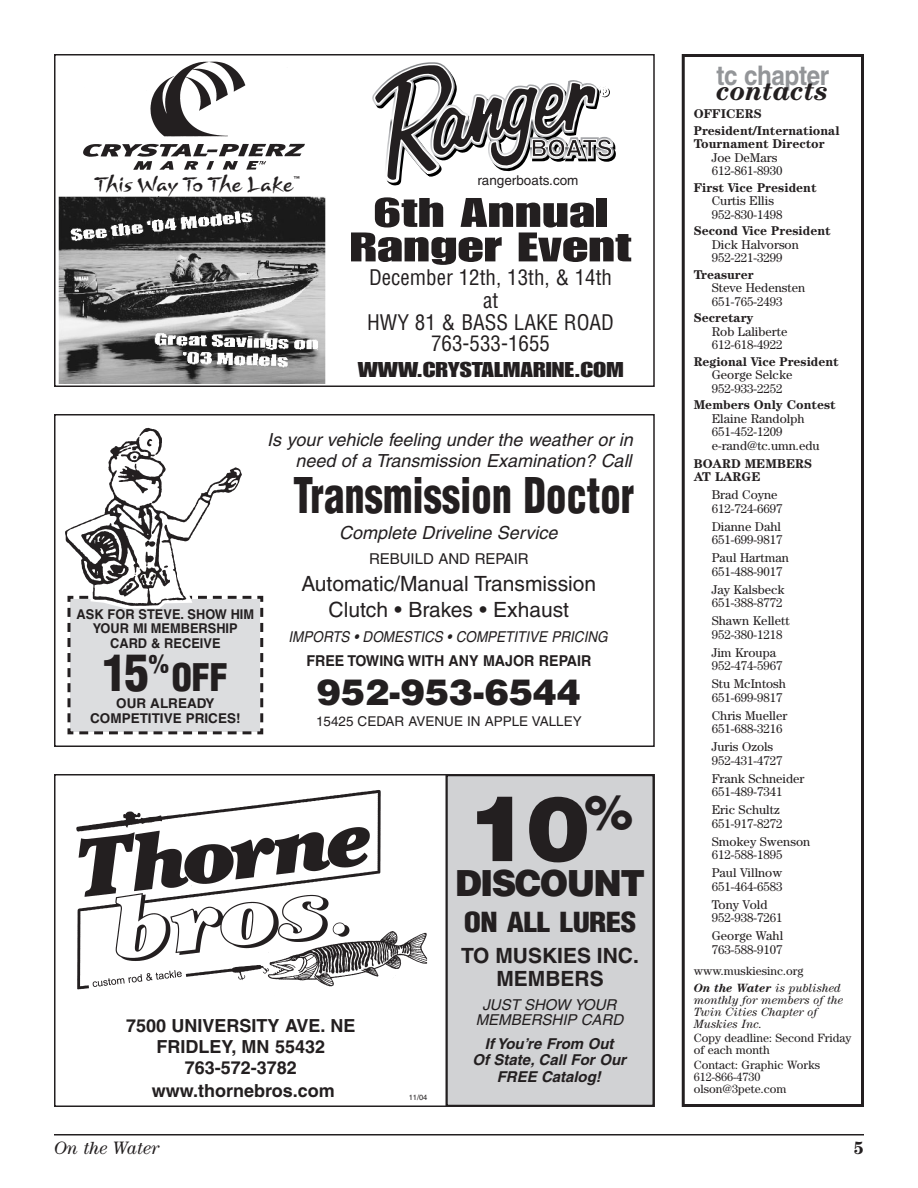
<style>
.page{position:relative;width:918px;height:1188px;background:#fff}
.page>*{position:absolute;margin:0;border:0;box-sizing:border-box;transform-origin:0 0}
.t1{font:900 90px "Helvetica";color:#231f20;scale:1.05 1}
.t2{font:900 condensed 49.5px "Helvetica";color:#231f20}
.t3{font:900 condensed 48px "Helvetica";color:#231f20;scale:.85 1}
.t4{font:40.5px/34.5px "Impact";color:#231f20;text-align:center;scale:1.45 1}
.t5{font:900 condensed 37.2px "Helvetica";color:#231f20}
.t6{font:900 36px "Helvetica";color:#231f20}
.t7{font:900 36px "Helvetica";letter-spacing:-.045em;color:#231f20;scale:.95 1}
.t8{font:900 condensed 27px "Helvetica";letter-spacing:-.02em;color:#231f20;scale:1.15 1}
.t9{font:700 27px "Helvetica";letter-spacing:-.015em;color:#939598;scale:.9 1}
.t10{font:italic 700 27px "Century";color:#231f20}
.t11{font:condensed 21px/22px "Helvetica";color:#231f20;text-align:center}
.t12{font:21px/25.5px "Helvetica";color:#231f20;text-align:center}
.t13{font:21px "Impact";color:#231f20;scale:1.3 1}
.t14{font:700 21px/22.5px "Helvetica";color:#231f20;text-align:center}
.t15{font:21px "Arnova ITC";letter-spacing:-.015em;color:#231f20}
.t16{font:italic 18px/21px "Helvetica";color:#231f20;text-align:right}
.t17{font:700 18px/21.5px "Helvetica";color:#231f20;text-align:center}
.t18{font:italic 18px "Century";color:#231f20}
.t19{font:700 18px "Century";color:#231f20}
.t20{font:italic 700 15px/16.5px "Helvetica";color:#231f20;text-align:center}
.t21{font:italic 15px "Helvetica";color:#231f20;scale:.9 1}
.t22{font:700 15px "Helvetica";color:#231f20;scale:.95 1}
.t23{font:italic 15px/15px "Helvetica";color:#231f20;text-align:center}
.t24{font:15px "Helvetica";color:#231f20}
.t25{font:700 13.5px/14.2px "Helvetica";color:#231f20;text-align:center;scale:.95 1}
.t26{font:13.5px "Helvetica";color:#231f20}
.t27{font:700 13.5px/14.2px "Helvetica";color:#231f20;text-align:center}
.t28{font:12.75px/13.5px "Century";color:#231f20}
.t29{font:700 12.75px/16.5px "Century";color:#231f20}
.t30{font:12px/12px "Century";color:#231f20}
.t31{font:italic 12px/12px "Century";color:#231f20}
.t32{font:7.5px "Helvetica";color:#231f20}
.s1{font-weight:700;font-style:italic}
.s2{font-style:italic}
</style>
<div class="page">
<hr style="left:54px;top:1134px;width:810px;height:2px;background:#231f20">
<div style="left:682px;top:54px;width:182px;height:1053px;border:3px solid #231f20"></div>
<div style="left:447px;top:775px;width:207px;height:331px;background:#d1d2d4"></div>
<div style="left:446px;top:774px;width:209px;height:333px;border:2px solid #231f20"></div>
<img style="left:76px;top:790px;width:352px;height:200px">
<div style="left:54px;top:414px;width:601px;height:333px;border:2px solid #231f20"></div>
<div style="left:67px;top:595px;width:197px;height:140px;background:#dcdddf"></div>
<img style="left:65px;top:427px;width:182px;height:182px">
<img style="left:58px;top:197px;width:267px;height:186px">
<div style="left:54px;top:54px;width:601px;height:333px;border:2px solid #231f20"></div>
<img style="left:79px;top:56px;width:228px;height:114px">
<svg style="left:372px;top:63px;width:244px;height:123px"></svg>
<h3 class="t15" style="left:95px;top:176px;width:207px">This Way To The Lake™</h3>
<p class="t26" style="left:478px;top:175px;width:102px">rangerboats.com</p>
<h3 class="t4" style="left:350px;top:197px;width:196px">6th Annual<br>Ranger Event</h3>
<h3 class="t11" style="left:367px;top:268px;width:249px">December 12th, 13th, &amp; 14th at<br>HWY 81 &amp; BASS LAKE ROAD<br>763-533-1655</h3>
<h3 class="t13" style="left:358px;top:362px;width:206px">WWW.CRYSTALMARINE.COM</h3>
<p class="t25" style="left:77px;top:608px;width:189px">ASK FOR STEVE. SHOW HIM<br>YOUR MI MEMBERSHIP<br>CARD &amp; RECEIVE</p>
<h2 class="t2" style="left:103px;top:654px;width:68px">15<sup>%</sup></h2>
<h3 class="t5" style="left:171px;top:663px;width:58px">OFF</h3>
<p class="t27" style="left:90px;top:698px;width:152px">OUR ALREADY<br>COMPETITIVE PRICES!</p>
<h3 class="t16" style="left:267px;top:431px;width:367px">Is your vehicle feeling under the weather or in need of a Transmission Examination? Call</h3>
<h3 class="t3" style="left:293px;top:477px;width:403px">Transmission Doctor</h3>
<h3 class="t16" style="left:339px;top:524px;width:220px">Complete Driveline Service</h3>
<p class="t24" style="left:369px;top:554px;width:161px">REBUILD AND REPAIR</p>
<h3 class="t12" style="left:302px;top:573px;width:296px">Automatic/Manual Transmission<br>Clutch • Brakes • Exhaust</h3>
<p class="t21" style="left:289px;top:632px;width:356px">IMPORTS • DOMESTICS • COMPETITIVE PRICING</p>
<p class="t22" style="left:306px;top:656px;width:301px">FREE TOWING WITH ANY MAJOR REPAIR</p>
<h3 class="t6" style="left:317px;top:679px;width:266px">952-953-6544</h3>
<p class="t26" style="left:316px;top:717px;width:267px">15425 CEDAR AVENUE IN APPLE VALLEY</p>
<h3 class="t17" style="left:126px;top:1017px;width:231px">7500 UNIVERSITY AVE. NE<br>FRIDLEY, MN 55432<br>763-572-3782 www.thornebros.com</h3>
<p class="t32" style="left:409px;top:1094px;width:20px">11/04</p>
<h1 class="t1" style="left:468px;top:796px;width:158px">10<sup>%</sup></h1>
<h3 class="t7" style="left:455px;top:870px;width:202px">DISCOUNT</h3>
<h3 class="t8" style="left:464px;top:911px;width:152px">ON ALL LURES</h3>
<h3 class="t14" style="left:461px;top:946px;width:179px">TO MUSKIES INC.<br>MEMBERS</h3>
<p class="t23" style="left:476px;top:998px;width:149px">JUST SHOW YOUR<br>MEMBERSHIP CARD</p>
<p class="t20" style="left:472px;top:1037px;width:155px">If You’re From Out<br>Of State, Call For Our<br>FREE Catalog!</p>
<h3 class="t9" style="left:716px;top:66px;width:127px">tc chapter</h3>
<h3 class="t10" style="left:717px;top:82px;width:114px">contacts</h3>
<p class="t29" style="left:694px;top:107px;width:147px">OFFICERS<br>President/International</p>
<p class="t29" style="left:694px;top:137px;width:133px">Tournament Director</p>
<p class="t28" style="left:712px;top:152px;width:72px">Joe DeMars<br>612-861-8930</p>
<p class="t29" style="left:694px;top:180px;width:124px">First Vice President</p>
<p class="t28" style="left:712px;top:195px;width:72px">Curtis Ellis<br>952-830-1498</p>
<p class="t29" style="left:694px;top:224px;width:138px">Second Vice President</p>
<p class="t28" style="left:712px;top:239px;width:89px">Dick Halvorson<br>952-221-3299</p>
<p class="t29" style="left:694px;top:267px;width:61px">Treasurer</p>
<p class="t28" style="left:712px;top:282px;width:95px">Steve Hedensten<br>651-765-2493</p>
<p class="t29" style="left:694px;top:311px;width:61px">Secretary</p>
<p class="t28" style="left:712px;top:326px;width:77px">Rob Laliberte<br>612-618-4922</p>
<p class="t29" style="left:694px;top:354px;width:146px">Regional Vice President</p>
<p class="t28" style="left:712px;top:369px;width:82px">George Selcke<br>952-933-2252</p>
<p class="t29" style="left:694px;top:398px;width:143px">Members Only Contest</p>
<p class="t28" style="left:712px;top:413px;width:109px">Elaine Randolph<br>651-452-1209 e-rand@tc.umn.edu</p>
<p class="t29" style="left:694px;top:458px;width:120px;line-height:13.5px">BOARD MEMBERS<br>AT LARGE</p>
<p class="t28" style="left:712px;top:489px;width:72px">Brad Coyne<br>612-724-6697</p>
<p class="t28" style="left:712px;top:521px;width:72px">Dianne Dahl<br>651-699-9817</p>
<p class="t28" style="left:712px;top:552px;width:79px">Paul Hartman<br>651-488-9017</p>
<p class="t28" style="left:712px;top:584px;width:74px">Jay Kalsbeck<br>651-388-8772</p>
<p class="t28" style="left:712px;top:615px;width:79px">Shawn Kellett<br>952-380-1218</p>
<p class="t28" style="left:712px;top:647px;width:72px">Jim Kroupa<br>952-474-5967</p>
<p class="t28" style="left:712px;top:678px;width:76px">Stu McIntosh<br>651-699-9817</p>
<p class="t28" style="left:712px;top:710px;width:77px">Chris Mueller<br>651-688-3216</p>
<p class="t28" style="left:712px;top:741px;width:72px">Juris Ozols<br>952-431-4727</p>
<p class="t28" style="left:712px;top:773px;width:94px">Frank Schneider<br>651-489-7341</p>
<p class="t28" style="left:712px;top:804px;width:72px">Eric Schultz<br>651-917-8272</p>
<p class="t28" style="left:712px;top:836px;width:100px">Smokey Swenson<br>612-588-1895</p>
<p class="t28" style="left:712px;top:867px;width:72px">Paul Villnow<br>651-464-6583</p>
<p class="t28" style="left:712px;top:899px;width:72px">Tony Vold<br>952-938-7261</p>
<p class="t28" style="left:712px;top:930px;width:73px">George Wahl<br>763-588-9107</p>
<p class="t30" style="left:694px;top:963px;width:149px;line-height:17.2px">www.muskiesinc.org<br><span class="s1">On the Water</span> <span class="s2">is published</span></p>
<p class="t31" style="left:694px;top:995px;width:151px">monthly for members of the<br>Twin Cities Chapter of<br>Muskies Inc.</p>
<p class="t30" style="left:694px;top:1033px;width:159px">Copy deadline: Second Friday of each month</p>
<p class="t30" style="left:694px;top:1060px;width:128px">Contact: Graphic Works<br>612-866-4730 olson@3pete.com</p>
<h3 class="t18" style="left:54px;top:1141px;width:107px">On the Water</h3>
<h3 class="t19" style="left:854px;top:1141px;width:12px">5</h3>
</div>
